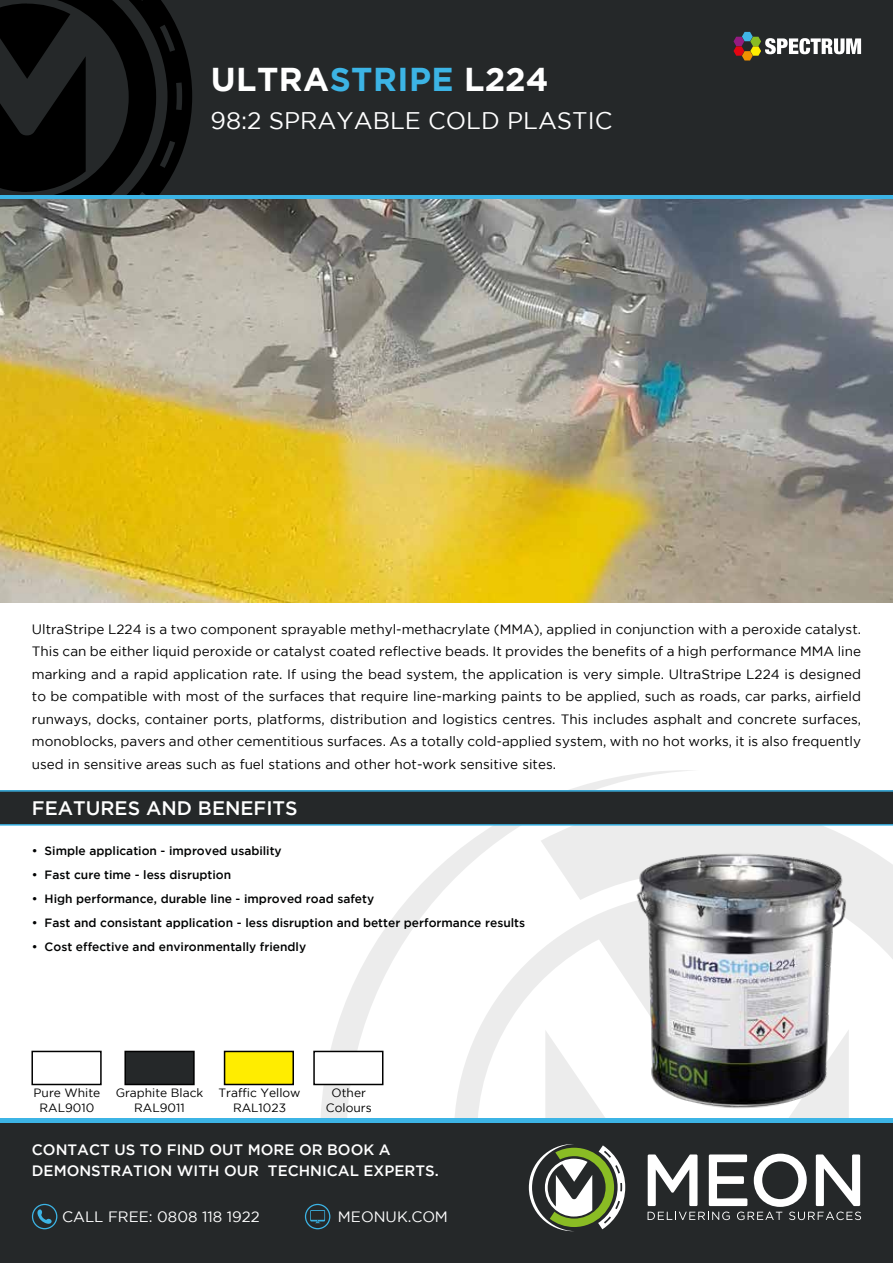
<style>
.page{position:relative;width:893px;height:1263px;background:#fff}
.page>*{position:absolute;margin:0;border:0;box-sizing:border-box;transform-origin:0 0}
.t1{font:700 33px "Gotham";letter-spacing:.015em;color:#fff}
.t2{font:24px "Gotham";color:#fff}
.t3{font:500 19.5px "Gotham";color:#fff}
.t4{font:500 15px/21px "Gotham";color:#fff}
.t5{font:15px "Gotham";color:#fff}
.t6{font:13.5px/22.5px "Gotham";color:#000;text-align:justify}
.t7{font:500 12px "Gotham";color:#010202}
.t8{font:12px/14.4px "Gotham";color:#000;text-align:center}
.s1{color:#3cb4e5}
</style>
<div class="page">
<svg style="left:700px;top:826px;width:193px;height:292px"></svg>
<svg style="left:320px;top:770px;width:380px;height:348px"></svg>
<div style="left:0;top:0;width:893px;height:195px;background:#252829"></div>
<svg style="left:0;top:0;width:192px;height:195px"></svg>
<div style="left:0;top:195px;width:893px;height:5px;background:#3cb4e5"></div>
<div style="left:0;top:1123px;width:893px;height:140px;background:#252829"></div>
<div style="left:0;top:1118px;width:893px;height:5px;background:#3cb4e5"></div>
<svg style="left:648px;top:1154px;width:213px;height:66px"></svg>
<svg style="left:529px;top:1144px;width:96px;height:87px"></svg>
<svg style="left:733px;top:32px;width:128px;height:29px"></svg>
<svg style="left:32px;top:1204px;width:25px;height:25px"></svg>
<svg style="left:305px;top:1204px;width:25px;height:25px"></svg>
<div style="left:0;top:791px;width:893px;height:34px;background:#252829"></div>
<hr style="left:0;top:790px;width:893px;height:2px;background:#3cb4e5">
<hr style="left:0;top:824px;width:893px;height:2px;background:#3cb4e5">
<img style="left:0;top:200px;width:893px;height:403px">
<div style="left:31px;top:1051px;width:71px;height:34px;border:2px solid #000"></div>
<div style="left:125px;top:1051px;width:69px;height:33px;background:#252829"></div>
<div style="left:124px;top:1051px;width:71px;height:34px;border:2px solid #000"></div>
<div style="left:225px;top:1051px;width:68px;height:33px;background:#ffed00"></div>
<div style="left:224px;top:1051px;width:70px;height:34px;border:2px solid #000"></div>
<div style="left:314px;top:1051px;width:69px;height:33px;background:#fff"></div>
<div style="left:313px;top:1051px;width:70px;height:34px;border:2px solid #000"></div>
<img style="left:620px;top:841px;width:241px;height:275px">
<h1 class="t1" style="left:211px;top:60px;width:339px">ULTRA<span class="s1">STRIPE</span> L224</h1>
<h2 class="t2" style="left:210px;top:107px;width:404px">98:2 SPRAYABLE COLD PLASTIC</h2>
<p class="t6" style="left:32px;top:618px;width:831px">UltraStripe L224 is a two component sprayable methyl-methacrylate (MMA), applied in conjunction with a peroxide catalyst.<br>This can be either liquid peroxide or catalyst coated reflective beads. It provides the benefits of a high performance MMA line marking and a rapid application rate. If using the bead system, the application is very simple. UltraStripe L224 is designed to be compatible with most of the surfaces that require line-marking paints to be applied, such as roads, car parks, airfield runways, docks, container ports, platforms, distribution and logistics centres. This includes asphalt and concrete surfaces, monoblocks, pavers and other cementitious surfaces. As a totally cold-applied system, with no hot works, it is also frequently used in sensitive areas such as fuel stations and other hot-work sensitive sites.</p>
<h3 class="t3" style="left:32px;top:797px;width:267px">FEATURES AND BENEFITS</h3>
<p class="t7" style="left:32px;top:843px;width:251px">• Simple application - improved usability</p>
<p class="t7" style="left:32px;top:867px;width:201px">• Fast cure time - less disruption</p>
<p class="t7" style="left:32px;top:891px;width:344px">• High performance, durable line - improved road safety</p>
<p class="t7" style="left:32px;top:915px;width:495px">• Fast and consistant application - less disruption and better performance results</p>
<p class="t7" style="left:32px;top:939px;width:276px">• Cost effective and environmentally friendly</p>
<p class="t8" style="left:34px;top:1085px;width:68px">Pure White<br>RAL9010</p>
<p class="t8" style="left:116px;top:1085px;width:89px">Graphite Black<br>RAL9011</p>
<p class="t8" style="left:218px;top:1085px;width:84px">Traffic Yellow<br>RAL1023</p>
<p class="t8" style="left:326px;top:1085px;width:47px">Other<br>Colours</p>
<p class="t4" style="left:32px;top:1139px;width:408px">CONTACT US TO FIND OUT MORE OR BOOK A<br>DEMONSTRATION WITH OUR TECHNICAL EXPERTS.</p>
<p class="t5" style="left:62px;top:1208px;width:199px">CALL FREE: 0808 118 1922</p>
<p class="t5" style="left:338px;top:1208px;width:112px">MEONUK.COM</p>
</div>
